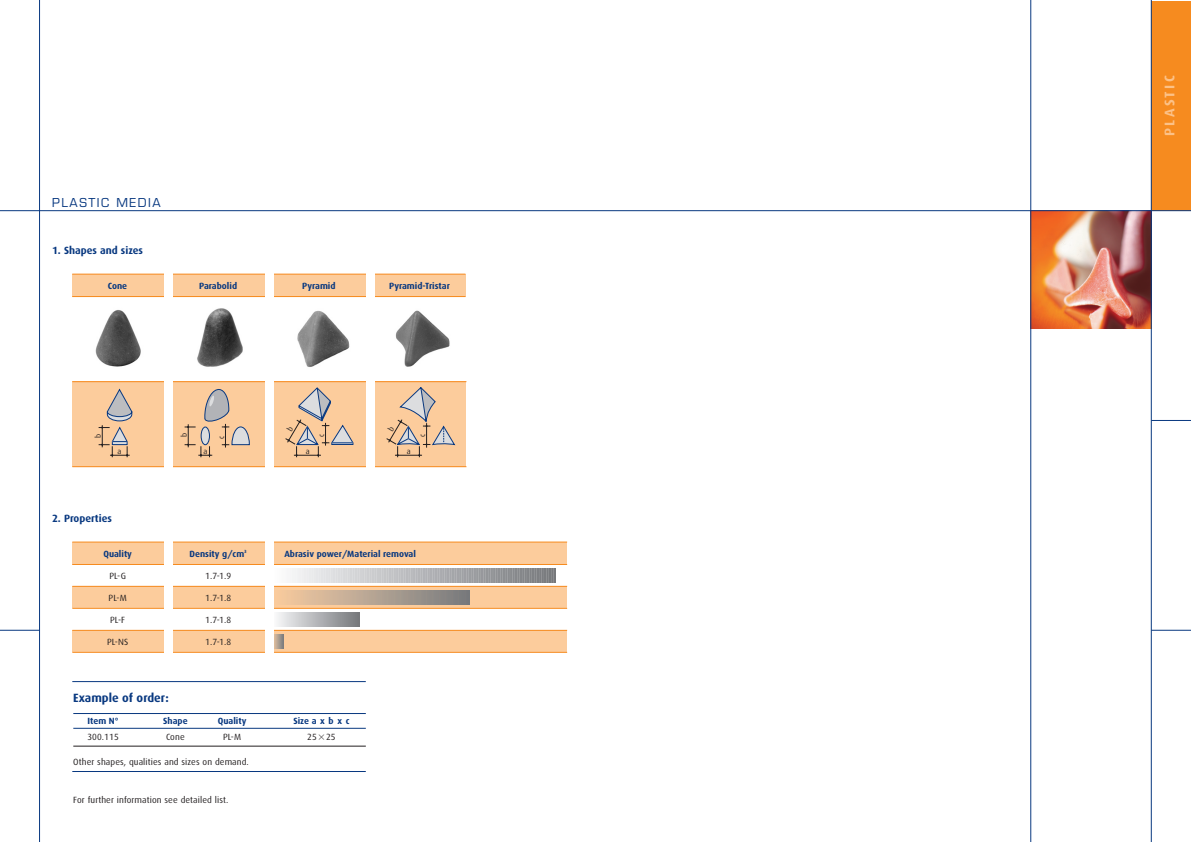
<style>
.page{position:relative;width:1191px;height:842px;background:#fff}
.page>*{position:absolute;margin:0;border:0;box-sizing:border-box;transform-origin:0 0}
.t1{font:700 14px "Dax";letter-spacing:.17em;color:#fcc187}
.t2{font:700 12px "Dax";color:#083880}
.t3{font:12px "Eurostile";letter-spacing:.125em;color:#083880}
.t4{font:700 10.5px "Dax";color:#083880}
.t5{font:9px "Dax";letter-spacing:.01em;color:#231f20}
.t6{font:700 9px "Dax";color:#083880}
.t7{font:700 9px "Dax";letter-spacing:.405em;color:#083880}
.t8{font:7.8px "Dax";color:#231f20}
.s1{font-family:"Mathematical Pi One"}
</style>
<div class="page">
<img style="left:1031px;top:211px;width:120px;height:118px">
<img style="left:95px;top:310px;width:46px;height:57px">
<img style="left:197px;top:308px;width:46px;height:59px">
<img style="left:280px;top:297px;width:84px;height:70px">
<img style="left:381px;top:297px;width:84px;height:70px">
<hr style="left:0;top:630px;width:40px;height:1px;background:#083880">
<hr style="left:39px;top:1px;width:1px;height:841px;background:#083880">
<div style="left:1151px;top:1px;width:40px;height:210px;background:#f68b1f"></div>
<hr style="left:1151px;top:420px;width:40px;height:1px;background:#083880">
<hr style="left:1151px;top:630px;width:40px;height:1px;background:#083880">
<hr style="left:1151px;top:1px;width:1px;height:841px;background:#083880">
<hr style="left:1030px;top:1px;width:1px;height:841px;background:#083880">
<hr style="left:0;top:210px;width:1191px;height:1px;background:#083880">
<div style="left:72px;top:630px;width:495px;height:22px;background:#fccc9c"></div>
<div style="left:72px;top:586px;width:495px;height:22px;background:#fccc9c"></div>
<div style="left:72px;top:542px;width:495px;height:22px;background:#fccc9c"></div>
<div style="left:72px;top:274px;width:394px;height:22px;background:#fccc9c"></div>
<div style="left:72px;top:382px;width:96px;height:85px;background:#fccc9c"></div>
<svg style="left:99px;top:388px;width:33px;height:69px"></svg>
<div style="left:173px;top:382px;width:92px;height:85px;background:#fccc9c"></div>
<svg style="left:185px;top:389px;width:65px;height:69px"></svg>
<div style="left:274px;top:382px;width:92px;height:85px;background:#fccc9c"></div>
<div style="left:374px;top:382px;width:92px;height:85px;background:#fccc9c"></div>
<hr style="left:72px;top:542px;width:495px;height:1px;background:#f68b1f">
<hr style="left:72px;top:564px;width:495px;height:1px;background:#f68b1f">
<hr style="left:72px;top:586px;width:495px;height:1px;background:#f68b1f">
<hr style="left:72px;top:608px;width:495px;height:1px;background:#f68b1f">
<hr style="left:72px;top:630px;width:495px;height:1px;background:#f68b1f">
<hr style="left:72px;top:652px;width:495px;height:1px;background:#f68b1f">
<hr style="left:72px;top:274px;width:393px;height:1px;background:#f68b1f">
<hr style="left:72px;top:296px;width:393px;height:1px;background:#f68b1f">
<svg style="left:292px;top:568px;width:264px;height:15px"></svg>
<svg style="left:277px;top:612px;width:83px;height:14px"></svg>
<svg style="left:274px;top:634px;width:10px;height:14px"></svg>
<svg style="left:286px;top:590px;width:184px;height:14px"></svg>
<hr style="left:72px;top:381px;width:394px;height:1px;background:#f68b1f">
<hr style="left:72px;top:466px;width:394px;height:1px;background:#f68b1f">
<div style="left:164px;top:272px;width:9px;height:388px;background:#fff"></div>
<div style="left:265px;top:272px;width:9px;height:389px;background:#fff"></div>
<div style="left:366px;top:272px;width:8px;height:201px;background:#fff"></div>
<hr style="left:72px;top:681px;width:294px;height:1px;background:#083880">
<hr style="left:73px;top:713px;width:293px;height:1px;background:#083880">
<hr style="left:73px;top:728px;width:293px;height:1px;background:#083880">
<hr style="left:73px;top:746px;width:293px;height:1px;background:#231f20">
<hr style="left:72px;top:771px;width:294px;height:1px;background:#083880">
<svg style="left:285px;top:387px;width:68px;height:70px"></svg>
<svg style="left:386px;top:387px;width:69px;height:70px"></svg>
<h2 class="t3" style="left:52px;top:198px;width:110px">PLASTIC MEDIA</h2>
<p class="t4" style="left:52px;top:246px;width:92px">1. Shapes and sizes</p>
<p class="t6" style="left:108px;top:282px;width:21px">Cone</p>
<p class="t6" style="left:199px;top:282px;width:39px">Parabolid</p>
<p class="t6" style="left:302px;top:282px;width:35px">Pyramid</p>
<p class="t6" style="left:389px;top:282px;width:62px">Pyramid-Tristar</p>
<p class="t8" style="left:95px;top:438px;width:6px;rotate:-90deg">b</p>
<p class="t8" style="left:117px;top:448px;width:5px">a</p>
<p class="t4" style="left:52px;top:514px;width:61px">2. Properties</p>
<p class="t8" style="left:181px;top:437px;width:6px;rotate:-90deg">b</p>
<p class="t8" style="left:203px;top:448px;width:5px">a</p>
<p class="t8" style="left:218px;top:439px;width:5px;rotate:-90deg">c</p>
<p class="t8" style="left:306px;top:448px;width:5px">a</p>
<p class="t8" style="left:318px;top:437px;width:5px;rotate:-90deg">c</p>
<p class="t8" style="left:407px;top:448px;width:5px">a</p>
<p class="t8" style="left:419px;top:437px;width:5px;rotate:-90deg">c</p>
<p class="t6" style="left:103px;top:549px;width:30px">Quality</p>
<p class="t6" style="left:189px;top:549px;width:59px">Density g/cm<sup>3</sup></p>
<p class="t6" style="left:284px;top:549px;width:133px">Abrasiv power/Material removal</p>
<p class="t5" style="left:109px;top:571px;width:18px">PL-G</p>
<p class="t5" style="left:205px;top:571px;width:27px">1.7-1.9</p>
<p class="t5" style="left:109px;top:593px;width:20px">PL-M</p>
<p class="t5" style="left:205px;top:593px;width:27px">1.7-1.8</p>
<p class="t5" style="left:110px;top:615px;width:17px">PL-F</p>
<p class="t5" style="left:205px;top:615px;width:27px">1.7-1.8</p>
<p class="t5" style="left:107px;top:637px;width:23px">PL-NS</p>
<p class="t5" style="left:205px;top:637px;width:27px">1.7-1.8</p>
<h2 class="t2" style="left:73px;top:693px;width:97px">Example of order:</h2>
<p class="t6" style="left:88px;top:717px;width:32px">Item N°</p>
<p class="t6" style="left:163px;top:717px;width:26px">Shape</p>
<p class="t6" style="left:218px;top:717px;width:30px">Quality</p>
<p class="t7" style="left:293px;top:717px;width:58px">Size axbxc</p>
<p class="t5" style="left:87px;top:733px;width:33px">300.115</p>
<p class="t5" style="left:166px;top:733px;width:20px">Cone</p>
<p class="t5" style="left:223px;top:733px;width:20px">PL-M</p>
<p class="t5" style="left:307px;top:733px;width:30px">25<span class="s1">-</span>25</p>
<p class="t5" style="left:73px;top:758px;width:177px">Other shapes, qualities and sizes on demand.</p>
<p class="t5" style="left:73px;top:796px;width:157px">For further information see detailed list.</p>
<h1 class="t1" style="left:1163px;top:136px;width:63px;rotate:-90deg">PLASTIC</h1>
</div>
